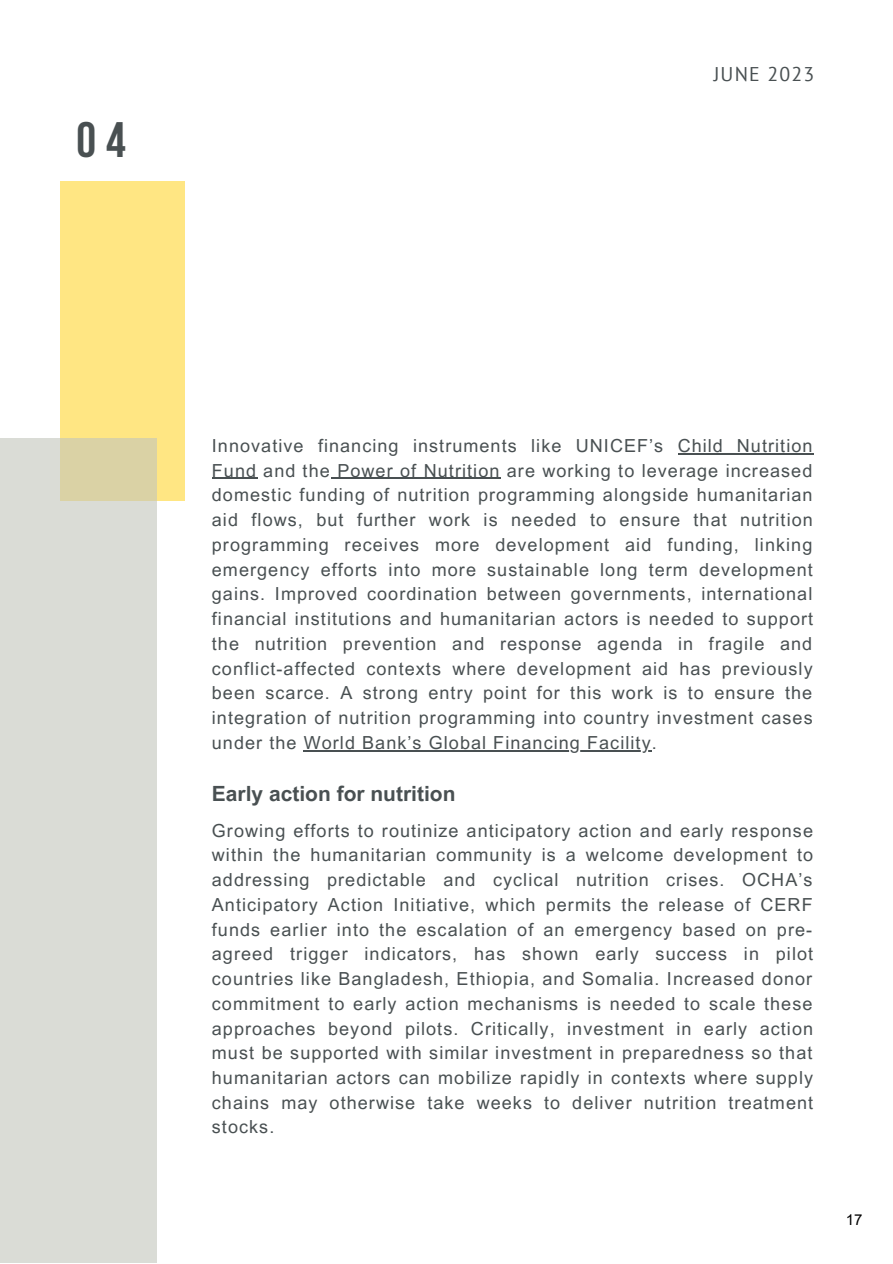
<style>
.page{position:relative;width:893px;height:1264px;background:#fff}
.page>*{position:absolute;margin:0;border:0;box-sizing:border-box;transform-origin:0 0}
.t1{font:700 49.65px "Bebas Neue";color:#495052}
.t2{font:700 21px "Arial MT Pro";color:#495052}
.t3{font:19.8px "PT Sans";letter-spacing:.06em;color:#495052}
.t4{font:18px/24.8px "Arial MT Pro";letter-spacing:.06em;color:#495052;text-align:justify}
.t5{font:15px "Arial MT Pro";color:#000}
</style>
<div class="page">
<div style="left:60px;top:182px;width:125px;height:319px;background:#ffe683"></div>
<div style="left:0;top:438px;width:156px;height:824px;background:#dadcd6"></div>
<hr style="left:677px;top:453px;width:136px;height:1px;background:#495052">
<hr style="left:212px;top:478px;width:45px;height:1px;background:#495052">
<hr style="left:331px;top:478px;width:169px;height:1px;background:#495052">
<hr style="left:304px;top:750px;width:347px;height:1px;background:#495052">
<p class="t1" style="left:76px;top:120px;width:51px">04</p>
<p class="t3" style="left:713px;top:61px;width:102px">JUNE 2023</p>
<p class="t4" style="left:212px;top:435px;width:602px">Innovative financing instruments like UNICEF’s Child Nutrition Fund and the Power of Nutrition are working to leverage increased domestic funding of nutrition programming alongside humanitarian aid flows, but further work is needed to ensure that nutrition programming receives more development aid funding, linking emergency efforts into more sustainable long term development gains. Improved coordination between governments, international financial institutions and humanitarian actors is needed to support the nutrition prevention and response agenda in fragile and conflict-affected contexts where development aid has previously been scarce. A strong entry point for this work is to ensure the integration of nutrition programming into country investment cases under the World Bank’s Global Financing Facility.</p>
<p class="t2" style="left:212px;top:785px;width:245px">Early action for nutrition</p>
<p class="t4" style="left:212px;top:820px;width:602px">Growing efforts to routinize anticipatory action and early response within the humanitarian community is a welcome development to addressing predictable and cyclical nutrition crises. OCHA’s Anticipatory Action Initiative, which permits the release of CERF funds earlier into the escalation of an emergency based on pre&shy;agreed trigger indicators, has shown early success in pilot countries like Bangladesh, Ethiopia, and Somalia. Increased donor commitment to early action mechanisms is needed to scale these approaches beyond pilots. Critically, investment in early action must be supported with similar investment in preparedness so that humanitarian actors can mobilize rapidly in contexts where supply chains may otherwise take weeks to deliver nutrition treatment stocks.</p>
<p class="t5" style="left:845px;top:1214px;width:18px">17</p>
</div>
